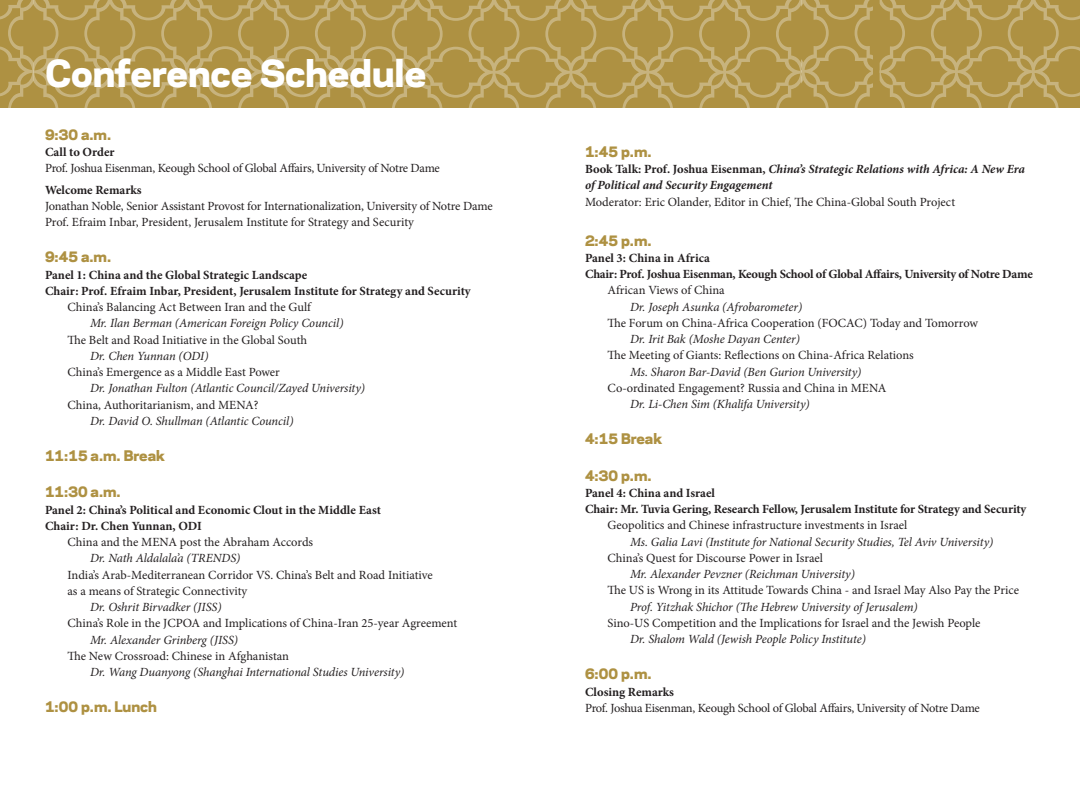
<style>
.page{position:relative;width:1080px;height:810px;background:#fff}
.page>*{position:absolute;margin:0;border:0;box-sizing:border-box;transform-origin:0 0}
.t1{font:800 35px "Galaxie Polaris";color:#fff}
.t2{font:800 13.75px "Galaxie Polaris";color:#ae9142}
.t3{font:12.5px "Minion Pro";letter-spacing:-.005em;color:#231f20}
.t4{font:italic 12.5px "Minion Pro";letter-spacing:-.01em;color:#231f20}
.t5{font:700 12.5px "Minion Pro";letter-spacing:-.005em;color:#231f20}
.t6{font:12.5px "Minion Pro";letter-spacing:-.025em;color:#231f20}
.t7{font:italic 700 12.5px/16.2px "Minion Pro";letter-spacing:-.005em;color:#231f20}
.s1{font-style:normal}
</style>
<div class="page">
<svg style="left:880px;top:0;width:200px;height:108px;background:#b3984e"></svg>
<svg style="left:0;top:0;width:873px;height:108px;background:#b49950"></svg>
<p class="t1" style="left:45px;top:44px;width:383px">Conference Schedule</p>
<p class="t2" style="left:45px;top:123px;width:68px">9:30 a.m.</p>
<p class="t5" style="left:45px;top:143px;width:71px">Call to Order</p>
<p class="t6" style="left:45px;top:160px;width:396px">Prof. Joshua Eisenman, Keough School of Global Affairs, University of Notre Dame</p>
<p class="t5" style="left:45px;top:181px;width:98px">Welcome Remarks</p>
<p class="t3" style="left:45px;top:198px;width:449px">Jonathan Noble, Senior Assistant Provost for Internationalization, University of Notre Dame</p>
<p class="t3" style="left:45px;top:214px;width:370px">Prof. Efraim Inbar, President, Jerusalem Institute for Strategy and Security</p>
<p class="t2" style="left:45px;top:245px;width:68px">9:45 a.m.</p>
<p class="t5" style="left:45px;top:266px;width:264px">Panel 1: China and the Global Strategic Landscape</p>
<p class="t5" style="left:45px;top:282px;width:427px">Chair: Prof. Efraim Inbar, President, Jerusalem Institute for Strategy and Security</p>
<p class="t3" style="left:68px;top:299px;width:245px">China’s Balancing Act Between Iran and the Gulf</p>
<p class="t4" style="left:90px;top:315px;width:255px">Mr. Ilan Berman (American Foreign Policy Council)</p>
<p class="t3" style="left:68px;top:331px;width:241px">The Belt and Road Initiative in the Global South</p>
<p class="t4" style="left:90px;top:347px;width:120px">Dr. Chen Yunnan (ODI)</p>
<p class="t3" style="left:68px;top:364px;width:214px">China’s Emergence as a Middle East Power</p>
<p class="t4" style="left:90px;top:380px;width:277px">Dr. Jonathan Fulton (Atlantic Council/Zayed University)</p>
<p class="t3" style="left:68px;top:396px;width:193px">China, Authoritarianism, and MENA?</p>
<p class="t4" style="left:90px;top:412px;width:205px">Dr. David O. Shullman (Atlantic Council)</p>
<p class="t2" style="left:45px;top:444px;width:121px">11:15 a.m. Break</p>
<p class="t2" style="left:45px;top:480px;width:77px">11:30 a.m.</p>
<p class="t5" style="left:45px;top:501px;width:338px">Panel 2: China’s Political and Economic Clout in the Middle East</p>
<p class="t5" style="left:45px;top:517px;width:158px">Chair: Dr. Chen Yunnan, ODI</p>
<p class="t3" style="left:68px;top:534px;width:247px">China and the MENA post the Abraham Accords</p>
<p class="t4" style="left:90px;top:550px;width:152px">Dr. Nath Aldalala’a (TRENDS)</p>
<p class="t3" style="left:68px;top:566px;width:367px">India’s Arab-Mediterranean Corridor VS. China’s Belt and Road Initiative</p>
<p class="t3" style="left:68px;top:583px;width:181px">as a means of Strategic Connectivity</p>
<p class="t4" style="left:90px;top:599px;width:133px">Dr. Oshrit Birvadker (JISS)</p>
<p class="t3" style="left:68px;top:615px;width:391px">China’s Role in the JCPOA and Implications of China-Iran 25-year Agreement</p>
<p class="t4" style="left:90px;top:631px;width:150px">Mr. Alexander Grinberg (JISS)</p>
<p class="t3" style="left:68px;top:648px;width:223px">The New Crossroad: Chinese in Afghanistan</p>
<p class="t4" style="left:90px;top:664px;width:316px">Dr. Wang Duanyong (Shanghai International Studies University)</p>
<p class="t2" style="left:45px;top:695px;width:114px">1:00 p.m. Lunch</p>
<p class="t2" style="left:585px;top:140px;width:68px">1:45 p.m.</p>
<p class="t7" style="left:585px;top:161px;width:442px"><span class="s1">Book Talk: Prof. Joshua Eisenman,</span> China’s Strategic Relations with Africa: A New Era of Political and Security Engagement</p>
<p class="t3" style="left:585px;top:193px;width:372px">Moderator: Eric Olander, Editor in Chief, The China-Global South Project</p>
<p class="t2" style="left:585px;top:229px;width:68px">2:45 p.m.</p>
<p class="t5" style="left:585px;top:249px;width:127px">Panel 3: China in Africa</p>
<p class="t5" style="left:585px;top:265px;width:449px">Chair: Prof. Joshua Eisenman, Keough School of Global Affairs, University of Notre Dame</p>
<p class="t3" style="left:608px;top:282px;width:119px">African Views of China</p>
<p class="t4" style="left:630px;top:298px;width:174px">Dr. Joseph Asunka (Afrobarometer)</p>
<p class="t3" style="left:608px;top:315px;width:372px">The Forum on China-Africa Cooperation (FOCAC) Today and Tomorrow</p>
<p class="t4" style="left:630px;top:331px;width:172px">Dr. Irit Bak (Moshe Dayan Center)</p>
<p class="t3" style="left:608px;top:347px;width:308px">The Meeting of Giants: Reflections on China-Africa Relations</p>
<p class="t4" style="left:630px;top:363px;width:233px">Ms. Sharon Bar-David (Ben Gurion University)</p>
<p class="t3" style="left:608px;top:380px;width:280px">Co-ordinated Engagement? Russia and China in MENA</p>
<p class="t4" style="left:630px;top:396px;width:181px">Dr. Li-Chen Sim (Khalifa University)</p>
<p class="t2" style="left:585px;top:428px;width:79px">4:15 Break</p>
<p class="t2" style="left:585px;top:464px;width:68px">4:30 p.m.</p>
<p class="t5" style="left:585px;top:484px;width:132px">Panel 4: China and Israel</p>
<p class="t5" style="left:585px;top:500px;width:443px">Chair: Mr. Tuvia Gering, Research Fellow, Jerusalem Institute for Strategy and Security</p>
<p class="t3" style="left:608px;top:517px;width:301px">Geopolitics and Chinese infrastructure investments in Israel</p>
<p class="t4" style="left:630px;top:533px;width:365px">Ms. Galia Lavi (Institute for National Security Studies, Tel Aviv University)</p>
<p class="t3" style="left:608px;top:550px;width:217px">China’s Quest for Discourse Power in Israel</p>
<p class="t4" style="left:630px;top:566px;width:226px">Mr. Alexander Pevzner (Reichman University)</p>
<p class="t3" style="left:608px;top:582px;width:413px">The US is Wrong in its Attitude Towards China - and Israel May Also Pay the Price</p>
<p class="t4" style="left:630px;top:598px;width:289px">Prof. Yitzhak Shichor (The Hebrew University of Jerusalem)</p>
<p class="t3" style="left:608px;top:615px;width:375px">Sino-US Competition and the Implications for Israel and the Jewish People</p>
<p class="t4" style="left:630px;top:631px;width:237px">Dr. Shalom Wald (Jewish People Policy Institute)</p>
<p class="t2" style="left:585px;top:663px;width:68px">6:00 p.m.</p>
<p class="t5" style="left:585px;top:683px;width:91px">Closing Remarks</p>
<p class="t6" style="left:585px;top:700px;width:396px">Prof. Joshua Eisenman, Keough School of Global Affairs, University of Notre Dame</p>
</div>
